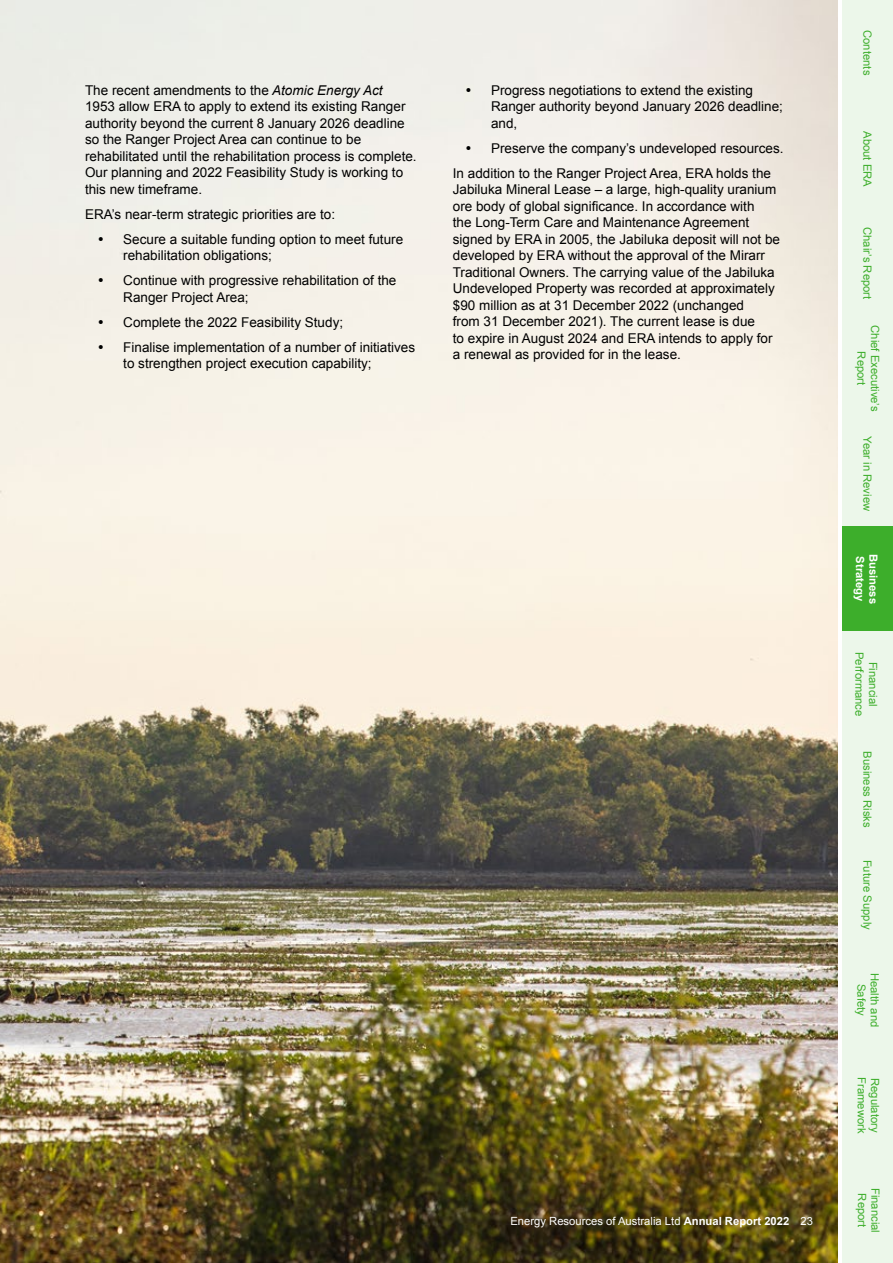
<style>
.page{position:relative;width:893px;height:1263px;background:#fff}
.page>*{position:absolute;margin:0;border:0;box-sizing:border-box;transform-origin:0 0}
.t1{font:13.5px/16.5px "Arial";color:#000}
.t2{font:11.25px/13.5px "Arial";color:#3dae2b;text-align:center}
.t3{font:11.25px "Arial";color:#fff}
.t4{font:700 11.25px "Arial";color:#fff}
.s1{font-style:italic}
.s2{font-weight:700}
</style>
<div class="page">
<div style="left:842px;top:105px;width:51px;height:105px;background:#ecf7ea"></div>
<div style="left:842px;top:421px;width:51px;height:105px;background:#ecf7ea"></div>
<div style="left:842px;top:526px;width:51px;height:105px;background:#3dae2b"></div>
<div style="left:842px;top:631px;width:51px;height:106px;background:#ecf7ea"></div>
<div style="left:842px;top:737px;width:51px;height:105px;background:#ecf7ea"></div>
<div style="left:842px;top:842px;width:51px;height:105px;background:#ecf7ea"></div>
<div style="left:842px;top:947px;width:51px;height:105px;background:#ecf7ea"></div>
<div style="left:842px;top:1052px;width:51px;height:106px;background:#ecf7ea"></div>
<div style="left:842px;top:1158px;width:51px;height:105px;background:#ecf7ea"></div>
<div style="left:842px;top:0;width:51px;height:105px;background:#ecf7ea"></div>
<div style="left:842px;top:210px;width:51px;height:106px;background:#ecf7ea"></div>
<div style="left:842px;top:316px;width:51px;height:105px;background:#ecf7ea"></div>
<img style="left:0;top:0;width:838px;height:1263px">
<svg style="left:99px;top:237px;width:4px;height:4px"></svg>
<svg style="left:99px;top:278px;width:4px;height:4px"></svg>
<svg style="left:99px;top:320px;width:4px;height:4px"></svg>
<svg style="left:99px;top:345px;width:4px;height:4px"></svg>
<svg style="left:467px;top:88px;width:4px;height:4px"></svg>
<svg style="left:467px;top:146px;width:4px;height:4px"></svg>
<p class="t1" style="left:85px;top:82px;width:333px">The recent amendments to the <span class="s1">Atomic Energy Act<br></span>1953 allow ERA to apply to extend its existing Ranger authority beyond the current 8 January 2026 deadline so the Ranger Project Area can continue to be rehabilitated until the rehabilitation process is complete.<br>Our planning and 2022 Feasibility Study is working to this new timeframe.</p>
<p class="t1" style="left:123px;top:202px;width:281px;line-height:25px;text-indent:-38px">ERA’s near-term strategic priorities are to:<br>Secure a suitable funding option to meet future</p>
<p class="t1" style="left:123px;top:243px;width:275px;line-height:25px">rehabilitation obligations;<br>Continue with progressive rehabilitation of the</p>
<p class="t1" style="left:123px;top:285px;width:293px;line-height:25px">Ranger Project Area;<br>Complete the 2022 Feasibility Study;<br>Finalise implementation of a number of initiatives</p>
<p class="t1" style="left:123px;top:356px;width:250px">to strengthen project execution capability;</p>
<p class="t1" style="left:491px;top:82px;width:293px">Progress negotiations to extend the existing<br>Ranger authority beyond January 2026 deadline; and,</p>
<p class="t1" style="left:453px;top:136px;width:332px;line-height:25px;text-indent:38px">Preserve the company’s undeveloped resources.<br>In addition to the Ranger Project Area, ERA holds the</p>
<p class="t1" style="left:453px;top:181px;width:329px">Jabiluka Mineral Lease – a large, high-quality uranium ore body of global significance. In accordance with<br>the Long-Term Care and Maintenance Agreement signed by ERA in 2005, the Jabiluka deposit will not be developed by ERA without the approval of the Mirarr Traditional Owners. The carrying value of the Jabiluka Undeveloped Property was recorded at approximately $90 million as at 31 December 2022 (unchanged<br>from 31 December 2021). The current lease is due<br>to expire in August 2024 and ERA intends to apply for a renewal as provided for in the lease.</p>
<p class="t3" style="left:510px;top:1214px;width:304px">Energy Resources of Australia Ltd <span class="s2">Annual Report 2022</span> 23</p>
<p class="t2" style="left:874px;top:30px;width:47px;rotate:90deg">Contents</p>
<p class="t2" style="left:874px;top:131px;width:57px;rotate:90deg">About ERA</p>
<p class="t2" style="left:874px;top:227px;width:74px;rotate:90deg">Chair’s Report</p>
<p class="t2" style="left:882px;top:325px;width:88px;rotate:90deg">Chief Executive’s<br>Report</p>
<p class="t2" style="left:874px;top:436px;width:76px;rotate:90deg">Year in Review</p>
<p class="t4" style="left:867px;top:556px;width:47px;rotate:90deg">Strategy</p>
<p class="t4" style="left:881px;top:554px;width:52px;rotate:90deg">Business</p>
<p class="t2" style="left:880px;top:652px;width:66px;rotate:90deg">Financial<br>Performance</p>
<p class="t2" style="left:874px;top:751px;width:78px;rotate:90deg">Business Risks</p>
<p class="t2" style="left:874px;top:859px;width:72px;rotate:90deg">Future Supply</p>
<p class="t2" style="left:881px;top:973px;width:56px;rotate:90deg">Health and<br>Safety</p>
<p class="t2" style="left:868px;top:1077px;width:58px;rotate:90deg">Framework</p>
<p class="t2" style="left:882px;top:1078px;width:56px;rotate:90deg">Regulatory</p>
<p class="t2" style="left:882px;top:1188px;width:47px;rotate:90deg">Financial<br>Report</p>
</div>
